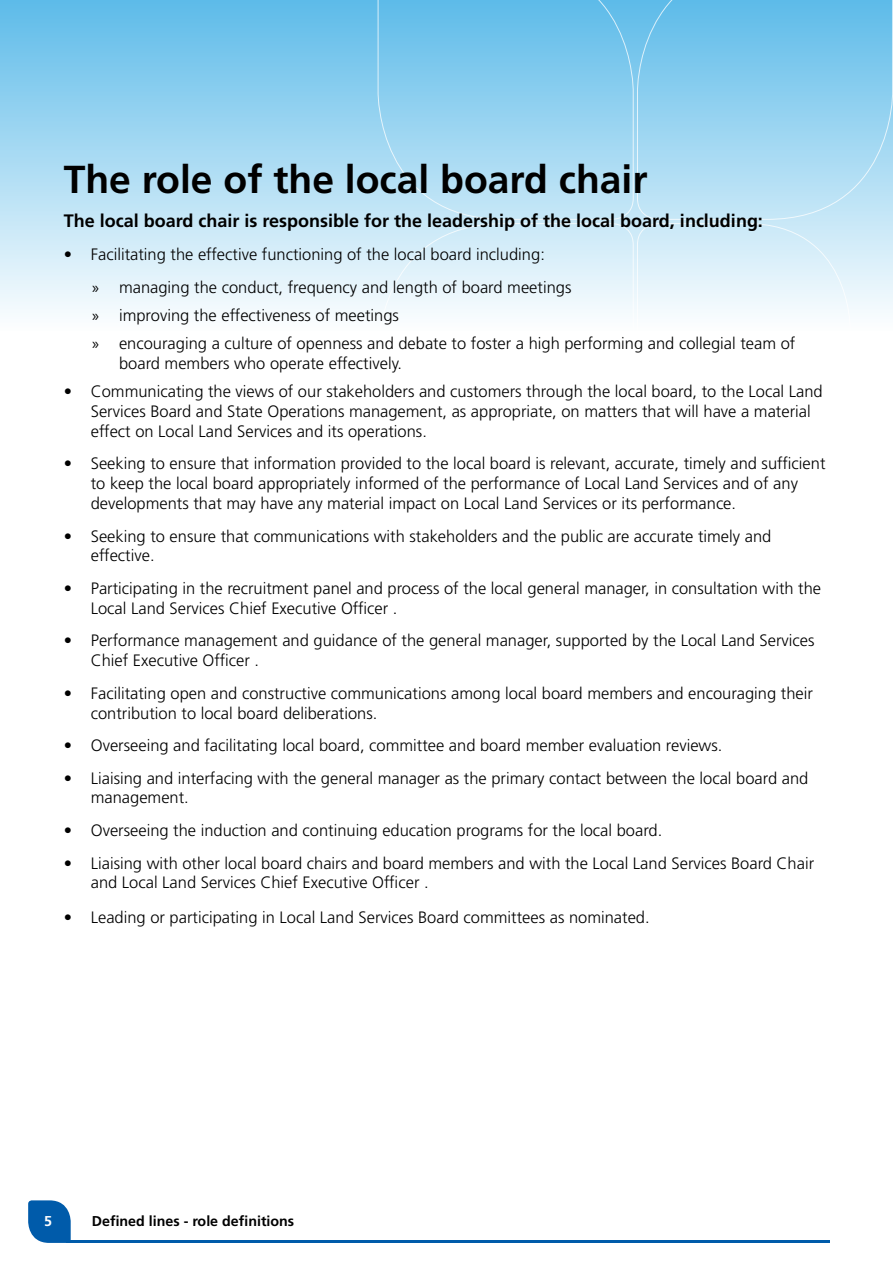
<style>
.page{position:relative;width:893px;height:1263px;background:#fff}
.page>*{position:absolute;margin:0;border:0;box-sizing:border-box;transform-origin:0 0}
.Headline_1{font:700 39px "Frutiger LT Std";color:#000}
.Board_text{font:700 18px "Frutiger LT Std";color:#000}
.t1{font:300 16.5px/19.8px "Frutiger LT Std";color:#000}
.t2{font:700 14.25px "Frutiger LT Std";color:#000}
.t3{font:700 14.25px "Frutiger LT Std";color:#fff}
.s1{font-family:"Myriad Pro";font-weight:400}
</style>
<div class="page">
<svg style="left:28px;top:1200px;width:43px;height:43px;background:#1e6eb4"></svg>
<hr style="left:66px;top:1240px;width:763px;height:3px;background:#005baa">
<div style="left:0;top:0;width:893px;height:331px;background:linear-gradient(to bottom,#5dbbe9,#fdfefe)"></div>
<svg style="left:637px;top:0;width:256px;height:220px;background:#92d1f0"></svg>
<svg style="left:377px;top:223px;width:257px;height:108px"></svg>
<svg style="left:377px;top:0;width:257px;height:220px;background:#92d1f0"></svg>
<svg style="left:637px;top:223px;width:214px;height:108px"></svg>
<p class="Headline_1" style="left:64px;top:157px;width:585px">The role of the local board chair</p>
<p class="Board_text" style="left:64px;top:211px;width:701px">The local board chair is responsible for the leadership of the local board, including:</p>
<p class="t1" style="left:64px;top:245px;width:483px">• Facilitating the effective functioning of the local board including:</p>
<p class="t1" style="left:92px;top:277px;width:481px"><span class="s1">»</span> managing the conduct, frequency and length of board meetings</p>
<p class="t1" style="left:92px;top:305px;width:308px"><span class="s1">»</span> improving the effectiveness of meetings</p>
<p class="t1" style="left:119px;top:334px;width:678px;text-indent:-27px"><span class="s1">»</span> encouraging a culture of openness and debate to foster a high performing and collegial team of board members who operate effectively.</p>
<p class="t1" style="left:91px;top:382px;width:733px;text-indent:-27px">• Communicating the views of our stakeholders and customers through the local board, to the Local Land<br>Services Board and State Operations management, as appropriate, on matters that will have a material effect on Local Land Services and its operations.</p>
<p class="t1" style="left:91px;top:454px;width:736px;text-indent:-27px">• Seeking to ensure that information provided to the local board is relevant, accurate, timely and sufficient to keep the local board appropriately informed of the performance of Local Land Services and of any developments that may have any material impact on Local Land Services or its performance.</p>
<p class="t1" style="left:91px;top:526px;width:682px;text-indent:-27px">• Seeking to ensure that communications with stakeholders and the public are accurate timely and effective.</p>
<p class="t1" style="left:91px;top:579px;width:732px;text-indent:-27px">• Participating in the recruitment panel and process of the local general manager, in consultation with the<br>Local Land Services Chief Executive Officer .</p>
<p class="t1" style="left:91px;top:631px;width:725px;text-indent:-27px">• Performance management and guidance of the general manager, supported by the Local Land Services<br>Chief Executive Officer .</p>
<p class="t1" style="left:91px;top:683px;width:724px;text-indent:-27px">• Facilitating open and constructive communications among local board members and encouraging their contribution to local board deliberations.</p>
<p class="t1" style="left:64px;top:736px;width:660px">• Overseeing and facilitating local board, committee and board member evaluation reviews.</p>
<p class="t1" style="left:91px;top:768px;width:719px;text-indent:-27px">• Liaising and interfacing with the general manager as the primary contact between the local board and management.</p>
<p class="t1" style="left:64px;top:821px;width:600px">• Overseeing the induction and continuing education programs for the local board.</p>
<p class="t1" style="left:91px;top:853px;width:725px;text-indent:-27px">• Liaising with other local board chairs and board members and with the Local Land Services Board Chair and Local Land Services Chief Executive Officer .</p>
<p class="t1" style="left:64px;top:907px;width:587px">• Leading or participating in Local Land Services Board committees as nominated.</p>
<p class="t3" style="left:44px;top:1213px;width:9px">5</p>
<p class="t2" style="left:92px;top:1213px;width:204px">Defined lines - role definitions</p>
</div>
